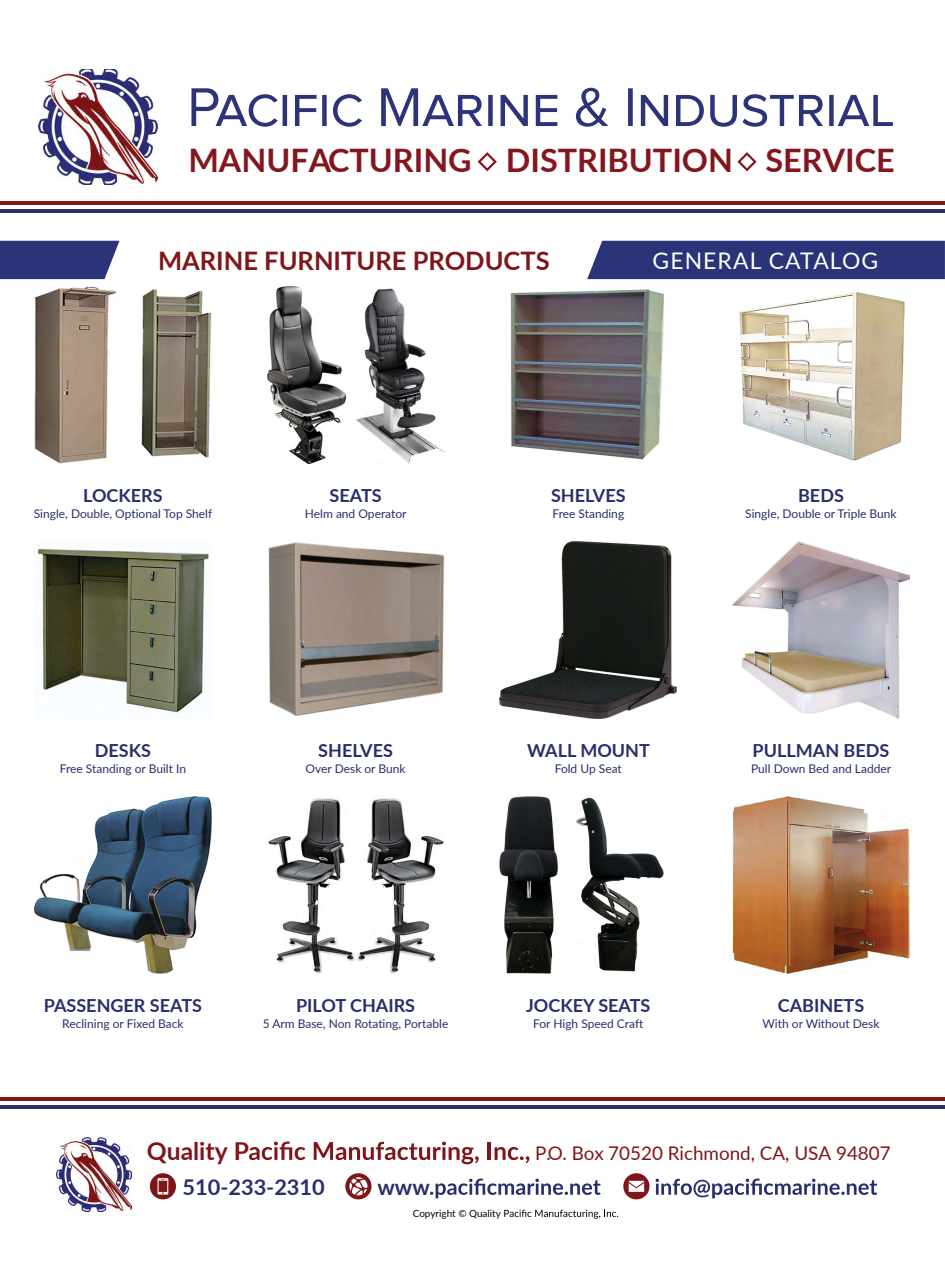
<style>
.page{position:relative;width:945px;height:1275px;background:#fff}
.page>*{position:absolute;margin:0;border:0;box-sizing:border-box;transform-origin:0 0}
.t1{font:700 32.4px "Lato";color:#84161d}
.t2{font:700 25.5px "Lato";color:#80151a}
.t3{font:700 24.6px "Lato";color:#801519}
.t4{font:22.95px "Lato";letter-spacing:.05em;color:#fff}
.t5{font:700 21.75px "Lato";color:#292e6c}
.t6{font:18.9px "Lato";color:#801519}
.t7{font:700 18px "Lato";color:#292e6c}
.t8{font:12px "Lato";color:#292e6c}
.t9{font:9.9px "Lato";color:#000}
</style>
<div class="page">
<svg style="left:249px;top:1142px;width:56px;height:18px"></svg>
<svg style="left:314px;top:1142px;width:165px;height:22px"></svg>
<hr style="left:488px;top:1142px;width:3px;height:18px;background:#801519">
<svg style="left:495px;top:1147px;width:34px;height:16px"></svg>
<svg style="left:510px;top:1210px;width:108px;height:9px"></svg>
<svg style="left:656px;top:1179px;width:221px;height:19px"></svg>
<svg style="left:623px;top:1173px;width:27px;height:26px"></svg>
<svg style="left:629px;top:1181px;width:15px;height:11px"></svg>
<svg style="left:430px;top:1179px;width:171px;height:19px"></svg>
<svg style="left:345px;top:1173px;width:27px;height:26px"></svg>
<svg style="left:349px;top:1177px;width:18px;height:18px"></svg>
<svg style="left:150px;top:1173px;width:26px;height:26px"></svg>
<svg style="left:158px;top:1178px;width:10px;height:17px"></svg>
<img style="left:56px;top:1138px;width:75px;height:74px">
<hr style="left:0;top:1105px;width:945px;height:3px;background:#292e6c">
<hr style="left:0;top:1098px;width:945px;height:3px;background:#801519">
<div style="left:587px;top:241px;width:358px;height:38px;background:#2b3379"></div>
<svg style="left:0;top:241px;width:120px;height:38px;background:#394081"></svg>
<hr style="left:0;top:209px;width:945px;height:3px;background:#292e6c">
<hr style="left:0;top:201px;width:945px;height:4px;background:#801519">
<img style="left:38px;top:69px;width:119px;height:116px">
<svg style="left:191px;top:88px;width:702px;height:39px"></svg>
<svg style="left:478px;top:152px;width:19px;height:19px"></svg>
<svg style="left:737px;top:152px;width:20px;height:19px"></svg>
<img style="left:34px;top:286px;width:177px;height:178px">
<img style="left:267px;top:286px;width:177px;height:177px">
<img style="left:510px;top:289px;width:155px;height:171px">
<img style="left:739px;top:292px;width:166px;height:169px">
<img style="left:38px;top:548px;width:171px;height:165px">
<img style="left:268px;top:542px;width:176px;height:175px">
<img style="left:500px;top:542px;width:177px;height:176px">
<img style="left:733px;top:542px;width:177px;height:176px">
<img style="left:34px;top:796px;width:177px;height:177px">
<img style="left:500px;top:796px;width:164px;height:177px">
<img style="left:732px;top:796px;width:178px;height:178px">
<img style="left:268px;top:798px;width:176px;height:176px">
<h1 class="t1" style="left:188px;top:136px;width:708px">MANUFACTURING DISTRIBUTION SERVICE</h1>
<h2 class="t2" style="left:158px;top:242px;width:393px">MARINE FURNITURE PRODUCTS</h2>
<h3 class="t4" style="left:653px;top:244px;width:227px">GENERAL CATALOG</h3>
<h3 class="t7" style="left:83px;top:482px;width:81px">LOCKERS</h3>
<h3 class="t7" style="left:330px;top:482px;width:54px">SEATS</h3>
<h3 class="t7" style="left:551px;top:482px;width:76px">SHELVES</h3>
<h3 class="t7" style="left:798px;top:482px;width:47px">BEDS</h3>
<p class="t8" style="left:34px;top:505px;width:180px">Single, Double, Optional Top Shelf</p>
<p class="t8" style="left:305px;top:505px;width:103px">Helm and Operator</p>
<p class="t8" style="left:552px;top:505px;width:73px">Free Standing</p>
<p class="t8" style="left:745px;top:505px;width:153px">Single, Double or Triple Bunk</p>
<h3 class="t7" style="left:95px;top:737px;width:58px">DESKS</h3>
<h3 class="t7" style="left:318px;top:737px;width:76px">SHELVES</h3>
<h3 class="t7" style="left:527px;top:737px;width:124px">WALL MOUNT</h3>
<h3 class="t7" style="left:753px;top:737px;width:138px">PULLMAN BEDS</h3>
<p class="t8" style="left:60px;top:760px;width:128px">Free Standing or Built In</p>
<p class="t8" style="left:306px;top:760px;width:101px">Over Desk or Bunk</p>
<p class="t8" style="left:555px;top:760px;width:69px">Fold Up Seat</p>
<p class="t8" style="left:751px;top:760px;width:142px">Pull Down Bed and Ladder</p>
<h3 class="t7" style="left:44px;top:992px;width:160px">PASSENGER SEATS</h3>
<p class="t8" style="left:62px;top:1015px;width:123px">Reclining or Fixed Back</p>
<h3 class="t7" style="left:296px;top:992px;width:121px">PILOT CHAIRS</h3>
<p class="t8" style="left:263px;top:1015px;width:187px">5 Arm Base, Non Rotating, Portable</p>
<h3 class="t7" style="left:526px;top:992px;width:126px">JOCKEY SEATS</h3>
<p class="t8" style="left:533px;top:1015px;width:112px">For High Speed Craft</p>
<h3 class="t7" style="left:778px;top:992px;width:88px">CABINETS</h3>
<p class="t8" style="left:763px;top:1015px;width:118px">With or Without Desk</p>
<h3 class="t3" style="left:147px;top:1133px;width:104px">Quality P</h3>
<h3 class="t6" style="left:535px;top:1139px;width:357px">P.O. Box 70520 Richmond, CA, USA 94807</h3>
<h3 class="t5" style="left:183px;top:1171px;width:144px">510-233-2310</h3>
<h3 class="t5" style="left:378px;top:1171px;width:54px">www</h3>
<p class="t9" style="left:413px;top:1206px;width:98px">Copyright © Quality P</p>
</div>
